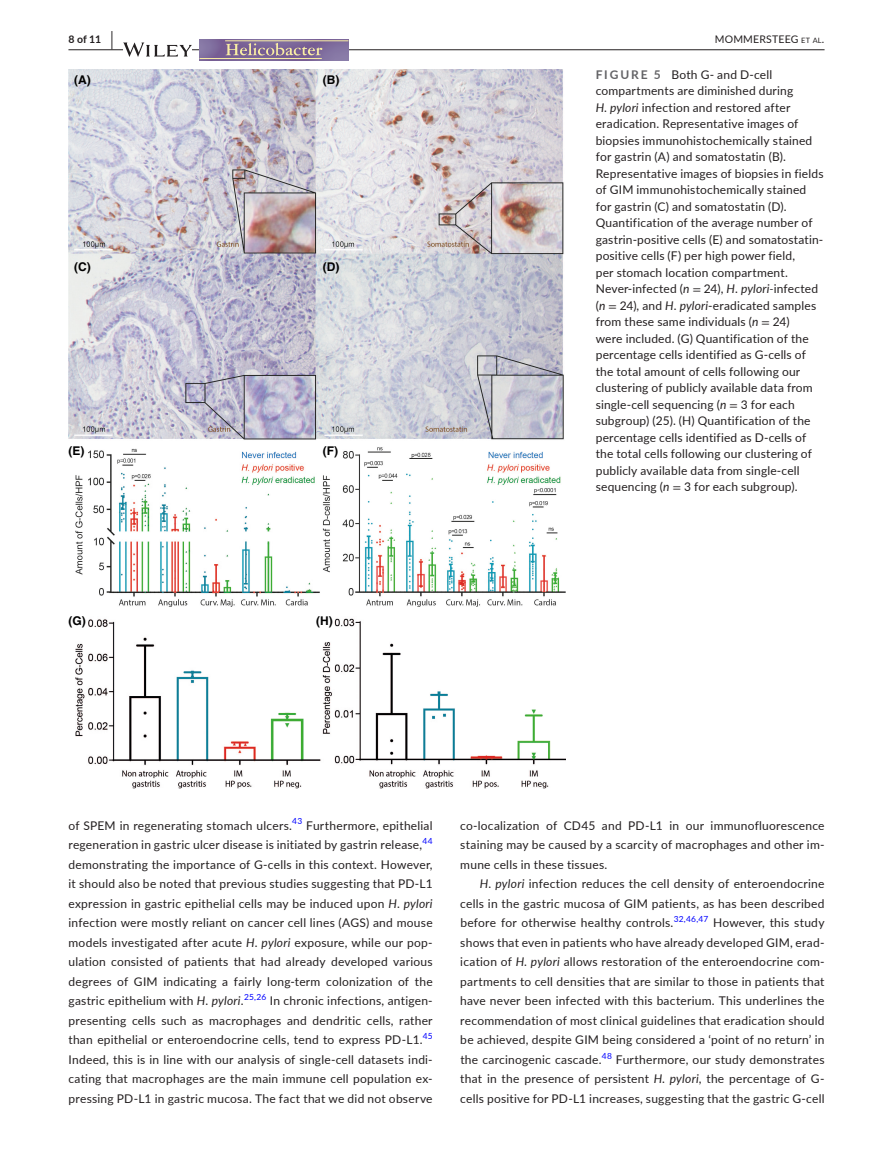
<style>
.page{position:relative;width:893px;height:1174px;background:#fff}
.page>*{position:absolute;margin:0;border:0;box-sizing:border-box;transform-origin:0 0}
.t1{font:12px/19.5px "Lato";letter-spacing:.015em;color:#231f20;text-align:justify}
.t2{font:700 12px "Helvetica";color:#000}
.t3{font:10.5px "Lato";letter-spacing:.02em;color:#231f20}
.t4{font:700 10.5px "Lato";color:#231f20}
.t5{font:8.4px "Lato";color:#00f}
.s1{font-size:19.5px}
.s2{font-size:7.35px}
.s3{font-style:inherit}
.s4{font-weight:700;color:#636366}
.s5{font-style:italic}
.s6{font-family:"STIX"}
</style>
<div class="page">
<hr style="left:68px;top:49px;width:756px;height:1px;background:#231f20">
<svg style="left:123px;top:42px;width:69px;height:15px"></svg>
<img style="left:200px;top:39px;width:148px;height:21px">
<svg style="left:226px;top:43px;width:96px;height:13px"></svg>
<hr style="left:225px;top:40px;width:123px;height:1px;background:#f9eea4">
<hr style="left:200px;top:58px;width:122px;height:1px;background:#f9eea4">
<img style="left:68px;top:69px;width:498px;height:719px">
<p class="t4" style="left:68px;top:31px;width:46px">8 of 11 <span class="s1">|</span></p>
<p class="t3" style="left:715px;top:31px;width:111px">MOMMERSTEEG <span class="s2">et al</span><span class="s3">.</span></p>
<p class="t2" style="left:74px;top:73px;width:18px">(A)</p>
<p class="t2" style="left:323px;top:73px;width:18px">(B)</p>
<p class="t2" style="left:74px;top:259px;width:18px">(C)</p>
<p class="t2" style="left:323px;top:259px;width:18px">(D)</p>
<p class="t2" style="left:68px;top:443px;width:17px">(E)</p>
<p class="t2" style="left:323px;top:443px;width:17px">(F)</p>
<p class="t2" style="left:68px;top:613px;width:19px">(G)</p>
<p class="t2" style="left:316px;top:613px;width:18px">(H)</p>
<p class="t1" style="left:596px;top:66px;width:229px;line-height:16.5px;text-align:left"><span class="s4">FIGURE 5</span> Both G- and D-cell compartments are diminished during<br><span class="s5">H. pylori</span> infection and restored after eradication. Representative images of biopsies immunohistochemically stained for gastrin (A) and somatostatin (B).<br>Representative images of biopsies in fields of GIM immunohistochemically stained for gastrin (C) and somatostatin (D).<br>Quantification of the average number of gastrin-positive cells (E) and somatostatin&shy;positive cells (F) per high power field,<br>per stomach location compartment.<br>Never-infected (<span class="s5">n</span> <span class="s6">=</span> 24), <span class="s5">H. pylori-</span>infected (<span class="s5">n</span> <span class="s6">=</span> 24), and <span class="s5">H. pylori</span>-eradicated samples from these same individuals (<span class="s5">n</span> <span class="s6">=</span> 24)<br>were included. (G) Quantification of the percentage cells identified as G-cells of the total amount of cells following our clustering of publicly available data from single-cell sequencing (<span class="s5">n</span> <span class="s6">=</span> 3 for each subgroup) (25). (H) Quantification of the percentage cells identified as D-cells of the total cells following our clustering of publicly available data from single-cell sequencing (<span class="s5">n</span> <span class="s6">=</span> 3 for each subgroup).</p>
<p class="t1" style="left:68px;top:815px;width:225px">of SPEM in regenerating stomach ulcers.</p>
<p class="t5" style="left:292px;top:815px;width:12px">43</p>
<p class="t1" style="left:68px;top:815px;width:366px;text-indent:238px">Furthermore, epithelial regeneration in gastric ulcer disease is initiated by gastrin release,</p>
<p class="t5" style="left:422px;top:835px;width:12px">44</p>
<p class="t1" style="left:68px;top:854px;width:366px">demonstrating the importance of G-cells in this context. However, it should also be noted that previous studies suggesting that PD-L1 expression in gastric epithelial cells may be induced upon <span class="s5">H. pylori </span>infection were mostly reliant on cancer cell lines (AGS) and mouse models investigated after acute <span class="s5">H. pylori</span> exposure, while our pop&shy;ulation consisted of patients that had already developed various degrees of GIM indicating a fairly long-term colonization of the gastric epithelium with <span class="s5">H. pylori</span>.<sup>25,26</sup> In chronic infections, antigen&shy;presenting cells such as macrophages and dendritic cells, rather than epithelial or enteroendocrine cells, tend to express PD-L1.<sup>45<br></sup>Indeed, this is in line with our analysis of single-cell datasets indi&shy;cating that macrophages are the main immune cell population ex&shy;pressing PD-L1 in gastric mucosa. The fact that we did not observe</p>
<p class="t1" style="left:460px;top:815px;width:366px">co-localization of CD45 and PD-L1 in our immunofluorescence staining may be caused by a scarcity of macrophages and other im&shy;mune cells in these tissues.</p>
<p class="t1" style="left:460px;top:873px;width:366px;text-indent:20px"><span class="s5">H. pylori</span> infection reduces the cell density of enteroendocrine cells in the gastric mucosa of GIM patients, as has been described before for otherwise healthy controls.<sup>32,46,47</sup> However, this study shows that even in patients who have already developed GIM, erad&shy;ication of <span class="s5">H. pylori</span> allows restoration of the enteroendocrine com&shy;partments to cell densities that are similar to those in patients that have never been infected with this bacterium. This underlines the recommendation of most clinical guidelines that eradication should be achieved, despite GIM being considered a ‘point of no return’ in the carcinogenic cascade.<sup>48</sup> Furthermore, our study demonstrates that in the presence of persistent <span class="s5">H. pylori</span>, the percentage of G&shy;cells positive for PD-L1 increases, suggesting that the gastric G-cell</p>
</div>
